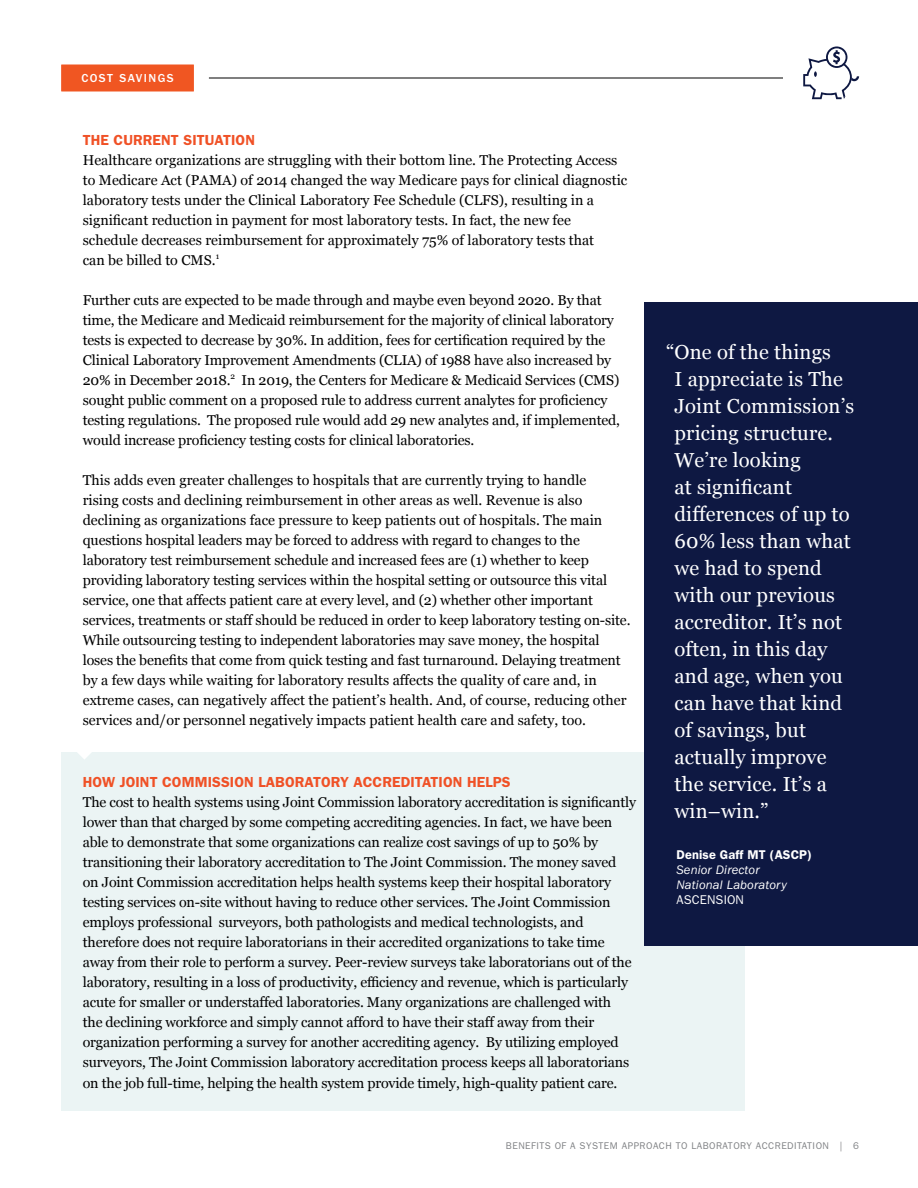
<style>
.page{position:relative;width:918px;height:1188px;background:#fff}
.page>*{position:absolute;margin:0;border:0;box-sizing:border-box;transform-origin:0 0}
.t1{font:20.25px/27px "Georgia";letter-spacing:.01em;color:#fff}
.t2{font:600 14.7px "ITC Franklin Gothic Std";letter-spacing:.005em;color:#f05126}
.t3{font:14.25px/20px "Georgia";letter-spacing:-.01em;color:#000}
.t4{font:italic 12.75px/15px "ITC Franklin Gothic Std";letter-spacing:.01em;color:#fff}
.t5{font:600 12.75px "ITC Franklin Gothic Std";letter-spacing:.01em;color:#fff}
.t6{font:12.75px "ITC Franklin Gothic Std";letter-spacing:.01em;color:#fff}
.t7{font:500 12px "ITC Franklin Gothic Std";letter-spacing:.12em;color:#fff}
.t8{font:9.75px "ITC Franklin Gothic Std";letter-spacing:.05em;color:#808285}
</style>
<div class="page">
<div style="left:62px;top:753px;width:683px;height:358px;background:#ebf4f4"></div>
<svg style="left:68px;top:752px;width:32px;height:7px"></svg>
<div style="left:645px;top:302px;width:273px;height:644px;background:#0e1842"></div>
<hr style="left:61px;top:78px;width:722px;height:1px;background:#000">
<svg style="left:61px;top:64px;width:155px;height:28px;background:#f27248"></svg>
<svg style="left:803px;top:46px;width:56px;height:53px"></svg>
<p class="t7" style="left:81px;top:71px;width:94px">COST SAVINGS</p>
<p class="t2" style="left:83px;top:131px;width:174px">THE CURRENT SITUATION</p>
<p class="t3" style="left:83px;top:149px;width:546px">Healthcare organizations are struggling with their bottom line. The Protecting Access to Medicare Act (PAMA) of 2014 changed the way Medicare pays for clinical diagnostic laboratory tests under the Clinical Laboratory Fee Schedule (CLFS), resulting in a significant reduction in payment for most laboratory tests. In fact, the new fee schedule decreases reimbursement for approximately 75% of laboratory tests that<br>can be billed to CMS.<sup>1</sup></p>
<p class="t3" style="left:83px;top:289px;width:539px">Further cuts are expected to be made through and maybe even beyond 2020. By that time, the Medicare and Medicaid reimbursement for the majority of clinical laboratory tests is expected to decrease by 30%. In addition, fees for certification required by the Clinical Laboratory Improvement Amendments (CLIA) of 1988 have also increased by 20% in December 2018.<sup>2</sup> In 2019, the Centers for Medicare &amp; Medicaid Services (CMS) sought public comment on a proposed rule to address current analytes for proficiency testing regulations. The proposed rule would add 29 new analytes and, if implemented, would increase proficiency testing costs for clinical laboratories.</p>
<p class="t3" style="left:83px;top:470px;width:549px">This adds even greater challenges to hospitals that are currently trying to handle<br>rising costs and declining reimbursement in other areas as well. Revenue is also declining as organizations face pressure to keep patients out of hospitals. The main questions hospital leaders may be forced to address with regard to changes to the laboratory test reimbursement schedule and increased fees are (1) whether to keep providing laboratory testing services within the hospital setting or outsource this vital service, one that affects patient care at every level, and (2) whether other important services, treatments or staff should be reduced in order to keep laboratory testing on-site.<br>While outsourcing testing to independent laboratories may save money, the hospital loses the benefits that come from quick testing and fast turnaround. Delaying treatment by a few days while waiting for laboratory results affects the quality of care and, in extreme cases, can negatively affect the patient’s health. And, of course, reducing other services and/or personnel negatively impacts patient health care and safety, too.</p>
<p class="t2" style="left:83px;top:773px;width:429px">HOW JOINT COMMISSION LABORATORY ACCREDITATION HELPS</p>
<p class="t3" style="left:83px;top:792px;width:555px">The cost to health systems using Joint Commission laboratory accreditation is significantly lower than that charged by some competing accrediting agencies. In fact, we have been able to demonstrate that some organizations can realize cost savings of up to 50% by transitioning their laboratory accreditation to The Joint Commission. The money saved<br>on Joint Commission accreditation helps health systems keep their hospital laboratory testing services on-site without having to reduce other services. The Joint Commission employs professional surveyors, both pathologists and medical technologists, and therefore does not require laboratorians in their accredited organizations to take time away from their role to perform a survey. Peer-review surveys take laboratorians out of the laboratory, resulting in a loss of productivity, efficiency and revenue, which is particularly acute for smaller or understaffed laboratories. Many organizations are challenged with<br>the declining workforce and simply cannot afford to have their staff away from their organization performing a survey for another accrediting agency. By utilizing employed surveyors, The Joint Commission laboratory accreditation process keeps all laboratorians on the job full-time, helping the health system provide timely, high-quality patient care.</p>
<p class="t1" style="left:675px;top:338px;width:181px;text-indent:-9px">“One of the things<br>I appreciate is The<br>Joint Commission’s pricing structure.<br>We’re looking<br>at significant differences of up to<br>60% less than what we had to spend with our previous accreditor. It’s not often, in this day and age, when you can have that kind of savings, but actually improve the service. It’s a win–win.”</p>
<p class="t5" style="left:677px;top:847px;width:137px">Denise Gaff MT (ASCP)</p>
<p class="t4" style="left:677px;top:862px;width:112px">Senior Director<br>National Laboratory</p>
<p class="t6" style="left:677px;top:892px;width:69px">ASCENSION</p>
<p class="t8" style="left:506px;top:1140px;width:354px">BENEFITS OF A SYSTEM APPROACH TO LABORATORY ACCREDITATION | 6</p>
</div>
